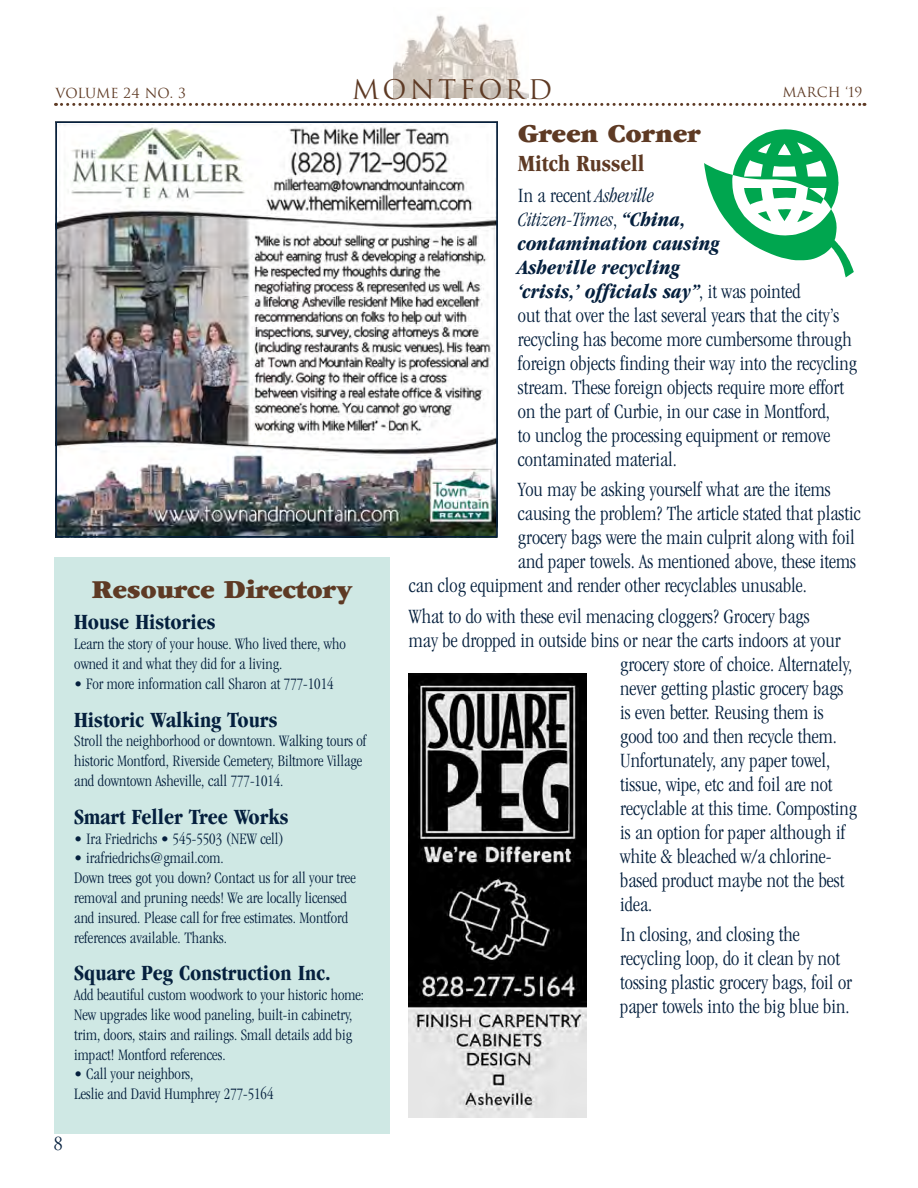
<style>
.page{position:relative;width:918px;height:1188px;background:#fff}
.page>*{position:absolute;margin:0;border:0;box-sizing:border-box;transform-origin:0 0}
.t1{font:900 27px "Garamond";letter-spacing:-.01em;color:#5e3a24}
.t2{font:26.25px "Trajan";letter-spacing:.125em;color:#5e3a24}
.t3{font:700 condensed 24px "Garamond";color:#5e3a24}
.t4{font:700 condensed 22.5px "Garamond";color:#05203e}
.t5{font:300 condensed 21px/24px "Garamond";color:#05203e}
.t6{font:300 condensed 16.5px/19.8px "Garamond";color:#05203e}
.t7{font:13.5px "Trajan";color:#5e3a24}
.s1{font-style:italic}
.s2{font-weight:700;font-style:italic}
</style>
<div class="page">
<img style="left:393px;top:15px;width:135px;height:83px">
<svg style="left:55px;top:103px;width:810px;height:3px"></svg>
<div style="left:54px;top:557px;width:336px;height:577px;background:#cfe8e4"></div>
<svg style="left:704px;top:129px;width:150px;height:148px"></svg>
<img style="left:409px;top:674px;width:178px;height:444px">
<img style="left:58px;top:125px;width:437px;height:410px">
<div style="left:55px;top:122px;width:443px;height:416px;border:2px solid #05203e"></div>
<p class="t7" style="left:55px;top:85px;width:132px">VOLUME 24 NO. 3</p>
<p class="t2" style="left:352px;top:74px;width:202px">MONTFORD</p>
<p class="t7" style="left:783px;top:84px;width:81px">MARCH ‘19</p>
<p class="t1" style="left:92px;top:575px;width:262px">Resource Directory</p>
<p class="t4" style="left:74px;top:610px;width:143px">House Histories</p>
<p class="t6" style="left:74px;top:634px;width:273px">Learn the story of your house. Who lived there, who owned it and what they did for a living.</p>
<p class="t6" style="left:74px;top:674px;width:261px">• For more information call Sharon at 777-1014</p>
<p class="t4" style="left:74px;top:707px;width:205px">Historic Walking Tours</p>
<p class="t6" style="left:74px;top:731px;width:294px">Stroll the neighborhood or downtown. Walking tours of historic Montford, Riverside Cemetery, Biltmore Village and downtown Asheville, call 777-1014.</p>
<p class="t4" style="left:74px;top:804px;width:216px">Smart Feller Tree Works</p>
<p class="t6" style="left:74px;top:829px;width:211px">• Ira Friedrichs • 545-5503 (NEW cell)</p>
<p class="t6" style="left:74px;top:848px;width:283px">• irafriedrichs@gmail.com.<br>Down trees got you down? Contact us for all your tree removal and pruning needs! We are locally licensed and insured. Please call for free estimates. Montford references available. Thanks.</p>
<p class="t4" style="left:74px;top:961px;width:258px">Square Peg Construction Inc.</p>
<p class="t6" style="left:74px;top:985px;width:291px">Add beautiful custom woodwork to your historic home:<br>New upgrades like wood paneling, built-in cabinetry, trim, doors, stairs and railings. Small details add big impact! Montford references.</p>
<p class="t6" style="left:74px;top:1064px;width:201px">• Call your neighbors,<br>Leslie and David Humphrey 277-5164</p>
<p class="t5" style="left:54px;top:1132px;width:10px">8</p>
<p class="t1" style="left:518px;top:119px;width:184px">Green Corner</p>
<p class="t3" style="left:518px;top:150px;width:128px">Mitch Russell</p>
<p class="t5" style="left:518px;top:183px;width:341px">In a recent <span class="s1">Asheville<br>Citizen-Times</span>, <span class="s2">“China,<br>contamination causing<br>Asheville recycling<br>‘crisis,’ officials say”</span>, it was pointed<br>out that over the last several years that the city’s recycling has become more cumbersome through foreign objects finding their way into the recycling stream. These foreign objects require more effort on the part of Curbie, in our case in Montford,<br>to unclog the processing equipment or remove contaminated material.</p>
<p class="t5" style="left:518px;top:478px;width:314px">You may be asking yourself what are the items</p>
<p class="t5" style="left:518px;top:502px;width:344px">causing the problem? The article stated that plastic</p>
<p class="t5" style="left:518px;top:526px;width:338px">grocery bags were the main culprit along with foil</p>
<p class="t5" style="left:518px;top:550px;width:340px">and paper towels. As mentioned above, these items</p>
<p class="t5" style="left:409px;top:574px;width:400px">can clog equipment and render other recyclables unusable.</p>
<p class="t5" style="left:409px;top:604px;width:402px">What to do with these evil menacing cloggers? Grocery bags</p>
<p class="t5" style="left:409px;top:628px;width:433px">may be dropped in outside bins or near the carts indoors at your</p>
<p class="t5" style="left:620px;top:652px;width:234px">grocery store of choice. Alternately,</p>
<p class="t5" style="left:620px;top:676px;width:225px">never getting plastic grocery bags</p>
<p class="t5" style="left:620px;top:700px;width:205px">is even better. Reusing them is</p>
<p class="t5" style="left:620px;top:724px;width:218px">good too and then recycle them.</p>
<p class="t5" style="left:620px;top:748px;width:212px">Unfortunately, any paper towel,</p>
<p class="t5" style="left:620px;top:772px;width:214px">tissue, wipe, etc and foil are not</p>
<p class="t5" style="left:620px;top:796px;width:238px">recyclable at this time. Composting</p>
<p class="t5" style="left:620px;top:820px;width:227px">is an option for paper although if</p>
<p class="t5" style="left:620px;top:844px;width:213px">white &amp; bleached w/a chlorine-</p>
<p class="t5" style="left:620px;top:868px;width:226px">based product maybe not the best</p>
<p class="t5" style="left:620px;top:892px;width:34px">idea.</p>
<p class="t5" style="left:620px;top:923px;width:233px">In closing, and closing the recycling loop, do it clean by not tossing plastic grocery bags, foil or paper towels into the big blue bin.</p>
</div>
